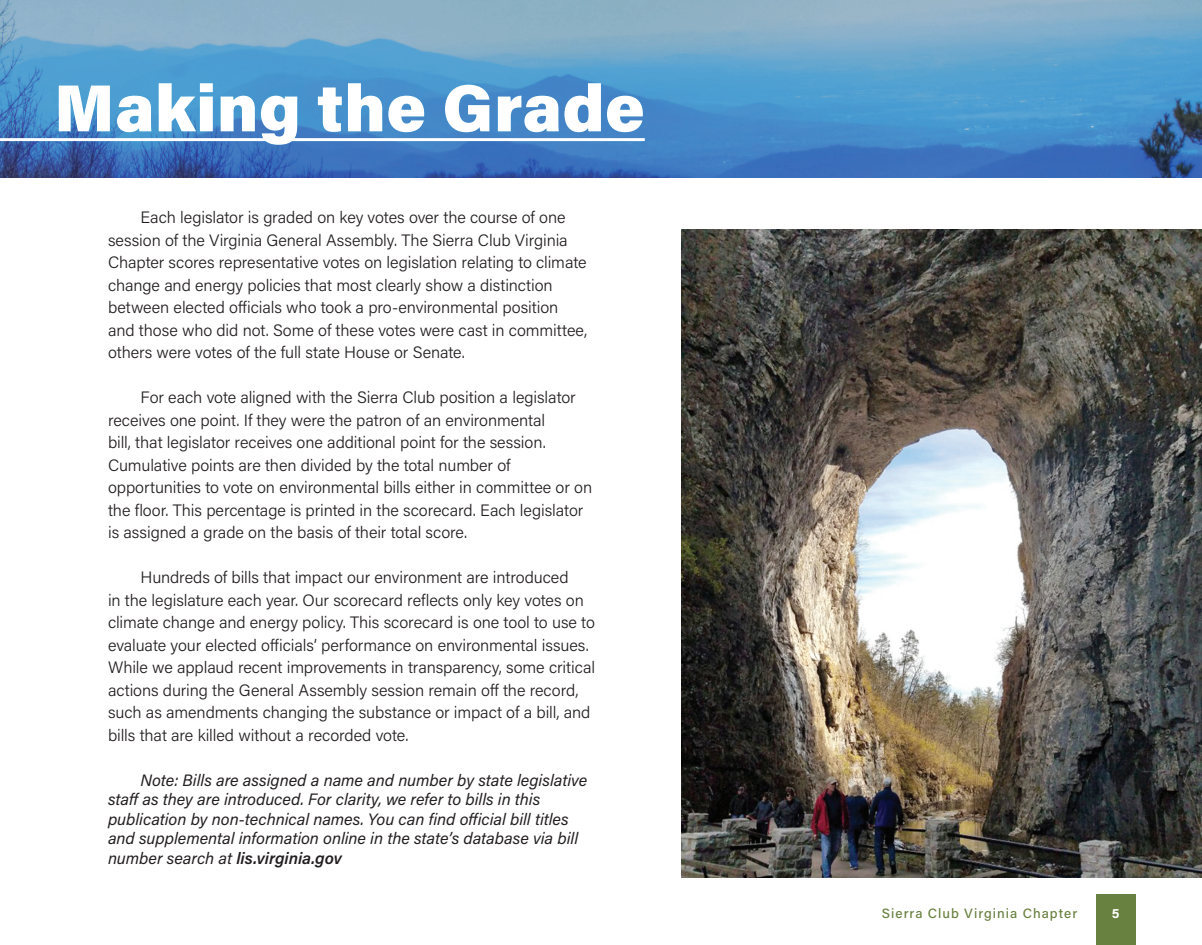
<style>
.page{position:relative;width:1202px;height:945px;background:#fff}
.page>*{position:absolute;margin:0;border:0;box-sizing:border-box;transform-origin:0 0}
.t1{font:900 66.45px "Acumin Pro";letter-spacing:.005em;color:#fff}
.t2{font:300 16.5px/22.5px "Acumin Pro";letter-spacing:-.005em;color:#231f20}
.t3{font:italic 16.5px/19.5px "Acumin Pro";letter-spacing:-.005em;color:#231f20}
.t4{font:500 13.5px "Acumin Pro";letter-spacing:.075em;color:#688040}
.t5{font:700 13.5px "Acumin Pro";color:#fff}
.s1{font-weight:600}
</style>
<div class="page">
<div style="left:1095px;top:895px;width:40px;height:50px;background:#688040"></div>
<img style="left:681px;top:230px;width:521px;height:648px">
<svg style="left:0;top:0;width:1202px;height:178px;background:#5b95c7"></svg>
<h1 class="t1" style="left:54px;top:61px;width:592px">Making the Grade</h1>
<p class="t2" style="left:108px;top:206px;width:480px;text-indent:32px">Each legislator is graded on key votes over the course of one session of the Virginia General Assembly. The Sierra Club Virginia Chapter scores representative votes on legislation relating to climate change and energy policies that most clearly show a distinction between elected officials who took a pro-environmental position and those who did not. Some of these votes were cast in committee, others were votes of the full state House or Senate.</p>
<p class="t2" style="left:108px;top:386px;width:485px;text-indent:32px">For each vote aligned with the Sierra Club position a legislator receives one point. If they were the patron of an environmental<br>bill, that legislator receives one additional point for the session.<br>Cumulative points are then divided by the total number of opportunities to vote on environmental bills either in committee or on the floor. This percentage is printed in the scorecard. Each legislator is assigned a grade on the basis of their total score.</p>
<p class="t2" style="left:108px;top:566px;width:488px;text-indent:32px">Hundreds of bills that impact our environment are introduced<br>in the legislature each year. Our scorecard reflects only key votes on climate change and energy policy. This scorecard is one tool to use to evaluate your elected officials’ performance on environmental issues.<br>While we applaud recent improvements in transparency, some critical actions during the General Assembly session remain off the record, such as amendments changing the substance or impact of a bill, and bills that are killed without a recorded vote.</p>
<p class="t3" style="left:108px;top:770px;width:481px;text-indent:32px">Note: Bills are assigned a name and number by state legislative staff as they are introduced. For clarity, we refer to bills in this publication by non-technical names. You can find official bill titles and supplemental information online in the state’s database via bill number search at <span class="s1">lis.virginia.gov</span></p>
<p class="t4" style="left:881px;top:904px;width:197px">Sierra Club Virginia Chapter</p>
<p class="t5" style="left:1111px;top:903px;width:9px">5</p>
</div>
